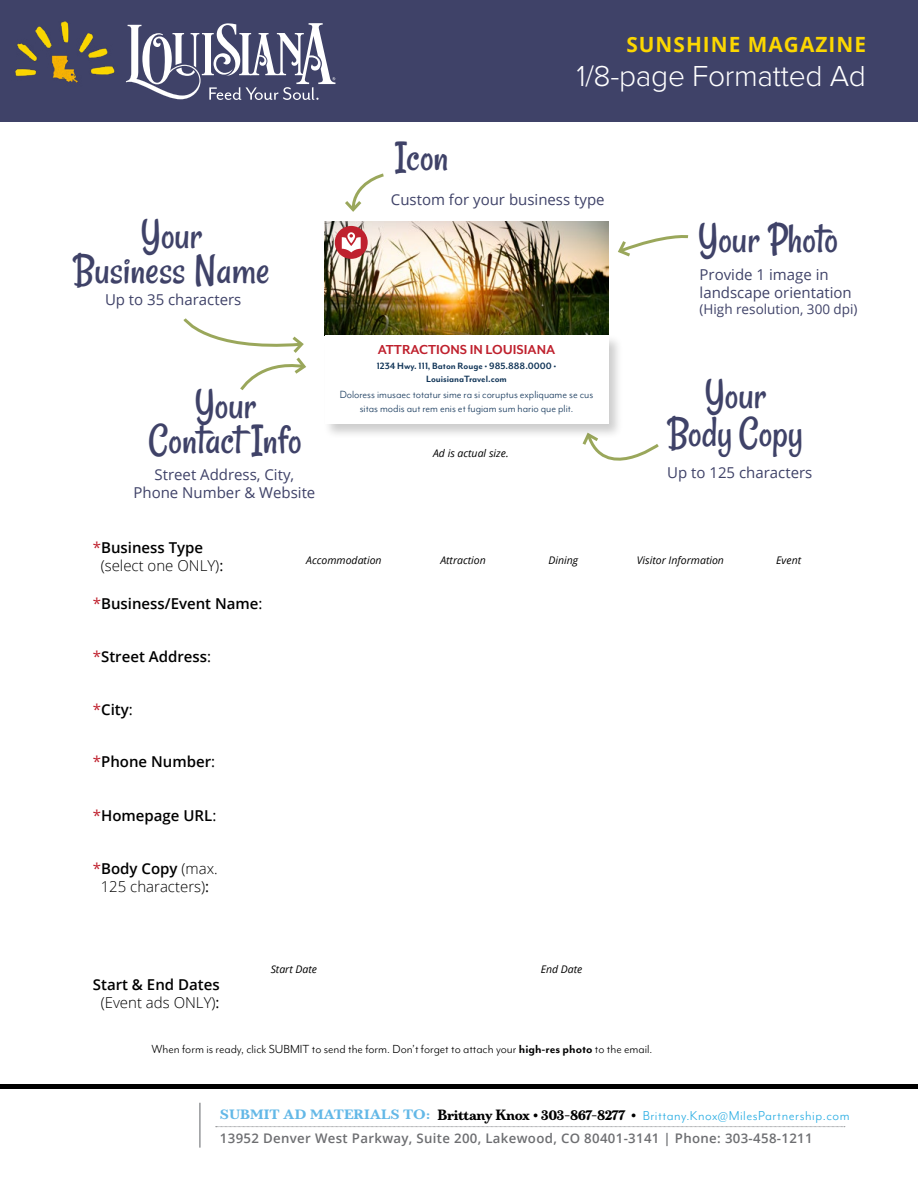
<style>
.page{position:relative;width:918px;height:1188px;background:#fff}
.page>*{position:absolute;margin:0;border:0;box-sizing:border-box;transform-origin:0 0}
.t1{font:44.1px/34.7px "Rancho";color:#3f4268;text-align:center;scale:.95 1}
.t2{font:300 30px "Proxima Nova";letter-spacing:-.01em;color:#fff}
.t3{font:700 21px "Open Sans";letter-spacing:.05em;color:#fcd700}
.t4{font:15px/18px "Open Sans";color:#3f4268}
.t5{font:600 15px/18px "Open Sans";color:#000;text-align:center}
.t6{font:300 15px/18px "Open Sans";color:#000}
.t7{font:700 15px "Mr Eaves Mod OT";color:#bf212e}
.t8{font:14.85px "Mr Eaves Mod OT";letter-spacing:.035em;color:#24abe2}
.t9{font:13.5px "Mr Eaves Mod OT";color:#000}
.t10{font:13.5px "Open Sans";color:#3f4268}
.t11{font:600 13.2px "Open Sans";letter-spacing:.025em;color:#6d6e71}
.t12{font:12px/14.4px "Mr Eaves Mod OT";color:#113458;text-align:center}
.t13{font:italic 10.5px "Open Sans";color:#000}
.t14{font:700 10.5px/12.6px "Mr Eaves Mod OT";color:#113558;text-align:center}
.s1{font-weight:400;color:#bf212e}
.s2{font-weight:600}
.s3{font-weight:400}
.s4{font-weight:300}
.s5{font-weight:700}
.s6{font-family:"Marcia";font-weight:700;font-size:13.5px;color:#63b8e7}
.s7{font-family:"Marcia";font-weight:700;color:#000}
</style>
<div class="page">
<hr style="left:199px;top:1103px;width:2px;height:45px;background:#939598">
<svg style="left:216px;top:1126px;width:629px;height:1px"></svg>
<hr style="left:0;top:1085px;width:918px;height:4px;background:#000">
<div style="left:0;top:0;width:918px;height:122px;background:#3f4268"></div>
<svg style="left:183px;top:318px;width:123px;height:72px"></svg>
<svg style="left:618px;top:235px;width:71px;height:22px"></svg>
<svg style="left:582px;top:439px;width:77px;height:22px"></svg>
<img style="left:15px;top:21px;width:100px;height:62px">
<svg style="left:126px;top:23px;width:209px;height:77px"></svg>
<img style="left:325px;top:222px;width:283px;height:112px">
<div style="left:323px;top:334px;width:301px;height:105px;background:#000;opacity:.2"></div>
<div style="left:325px;top:336px;width:283px;height:88px;background:#fff"></div>
<div style="left:335px;top:226px;width:33px;height:33px;background:#bf212e;border-radius:50%"></div>
<svg style="left:342px;top:232px;width:19px;height:20px"></svg>
<svg style="left:345px;top:173px;width:39px;height:39px"></svg>
<h1 class="t1" style="left:395px;top:140px;width:58px">Icon</h1>
<h3 class="t3" style="left:626px;top:29px;width:241px">SUNSHINE MAGAZINE</h3>
<h2 class="t2" style="left:577px;top:62px;width:291px">1/8-page Formatted Ad</h2>
<h1 class="t1" style="left:73px;top:218px;width:208px">Your<br>Business Name</h1>
<p class="t4" style="left:105px;top:290px;width:138px">Up to 35 characters</p>
<p class="t4" style="left:391px;top:190px;width:215px">Custom for your business type</p>
<h1 class="t1" style="left:698px;top:222px;width:149px">Your Photo</h1>
<p class="t4" style="left:700px;top:265px;width:154px">Provide 1 image in landscape orientation</p>
<p class="t10" style="left:700px;top:300px;width:160px">(High resolution, 300 dpi)</p>
<p class="t7" style="left:378px;top:341px;width:179px">ATTRACTIONS IN LOUISIANA</p>
<p class="t14" style="left:377px;top:360px;width:181px">1234 Hwy. 111, Baton Rouge • 985.888.0000 •<br>LouisianaTravel.com</p>
<p class="t12" style="left:340px;top:387px;width:255px">Doloress imusaec totatur sime ra si coruptus expliquame se cus sitas modis aut rem enis et fugiam sum hario que plit.</p>
<h1 class="t1" style="left:149px;top:388px;width:162px">Your<br>Contact Info</h1>
<h1 class="t1" style="left:667px;top:377px;width:145px;line-height:37.7px">Your<br>Body Copy</h1>
<p class="t13" style="left:433px;top:446px;width:77px">Ad is actual size.</p>
<p class="t4" style="left:155px;top:465px;width:141px">Street Address, City,</p>
<p class="t4" style="left:667px;top:463px;width:147px">Up to 125 characters</p>
<p class="t4" style="left:133px;top:483px;width:183px">Phone Number &amp; Website</p>
<p class="t6" style="left:101px;top:538px;width:124px;text-indent:-8px"><span class="s1">*</span><span class="s2">Business Type </span>(select one ONLY)<span class="s3">:</span></p>
<p class="t5" style="left:93px;top:594px;width:171px"><span class="s1">*</span>Business/Event Name<span class="s3">:</span></p>
<p class="t5" style="left:93px;top:647px;width:120px"><span class="s1">*</span>Street Address<span class="s3">:</span></p>
<p class="t5" style="left:93px;top:700px;width:41px"><span class="s1">*</span>City<span class="s3">:</span></p>
<p class="t5" style="left:93px;top:752px;width:124px"><span class="s1">*</span>Phone Number<span class="s3">:</span></p>
<p class="t5" style="left:93px;top:806px;width:125px"><span class="s1">*</span>Homepage URL<span class="s3">:</span></p>
<p class="t6" style="left:93px;top:860px;width:126px;text-align:center"><span class="s1">*</span><span class="s2">Body Copy</span> (max.<br>125 characters)<span class="s3">:</span></p>
<p class="t13" style="left:306px;top:553px;width:77px">Accommodation</p>
<p class="t13" style="left:440px;top:553px;width:47px">Attraction</p>
<p class="t13" style="left:548px;top:553px;width:31px">Dining</p>
<p class="t13" style="left:637px;top:553px;width:89px">Visitor Information</p>
<p class="t13" style="left:776px;top:553px;width:26px">Event</p>
<p class="t5" style="left:93px;top:975px;width:128px">Start &amp; End Dates <span class="s4">(Event ads ONLY)</span><span class="s3">:</span></p>
<p class="t13" style="left:271px;top:962px;width:48px">Start Date</p>
<p class="t13" style="left:541px;top:962px;width:43px">End Date</p>
<p class="t9" style="left:151px;top:1042px;width:503px">When form is ready, click SUBMIT to send the form. Don’t forget to attach your <span class="s5">high-res photo</span> to the email.</p>
<p class="t8" style="left:220px;top:1107px;width:631px"><span class="s6">SUBMIT AD MATERIALS TO:</span> <span class="s7">Brittany Knox • 303-867-8277 •</span> Brittany.Knox@MilesPartnership.com</p>
<p class="t11" style="left:220px;top:1129px;width:594px">13952 Denver West Parkway, Suite 200, Lakewood, CO 80401-3141 | Phone: 303-458-1211</p>
</div>
